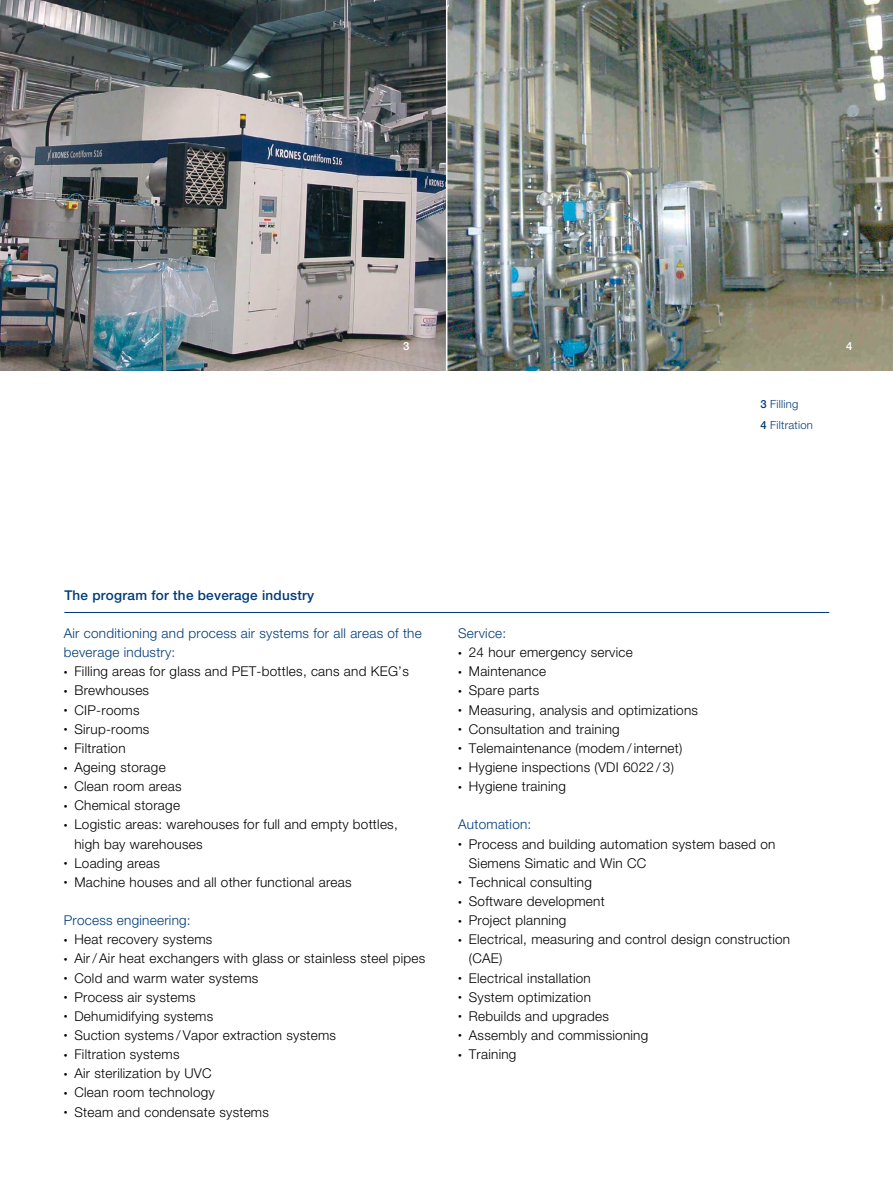
<style>
.page{position:relative;width:893px;height:1191px;background:#fff}
.page>*{position:absolute;margin:0;border:0;box-sizing:border-box;transform-origin:0 0}
.t1{font:300 13.5px/19.2px "Helvetica Neue LT Pro";letter-spacing:.02em;color:#000}
.t2{font:300 13.5px/19.2px "Helvetica Neue LT Pro";letter-spacing:.02em;color:#003b77}
.t3{font:500 13.5px "Helvetica Neue LT Pro";letter-spacing:.02em;color:#003b77}
.t4{font:300 11.25px/21.5px "Helvetica Neue LT Pro";letter-spacing:.02em;color:#003b77}
.t5{font:500 11.25px "Helvetica Neue LT Pro";color:#fff}
.s1{font-weight:500}
.s2{font-size:7.5px}
</style>
<div class="page">
<img style="left:0;top:0;width:893px;height:370px">
<hr style="left:446px;top:0;width:1px;height:378px;background:#fff">
<hr style="left:64px;top:612px;width:765px;height:1px;background:#003b77">
<p class="t5" style="left:403px;top:339px;width:8px">3</p>
<p class="t5" style="left:846px;top:339px;width:8px">4</p>
<p class="t4" style="left:760px;top:393px;width:54px"><span class="s1">3</span> Filling<br><span class="s1">4</span> Filtration</p>
<p class="t3" style="left:64px;top:587px;width:251px">The program for the beverage industry</p>
<p class="t2" style="left:64px;top:623px;width:360px">Air conditioning and process air systems for all areas of the beverage industry:</p>
<p class="t1" style="left:64px;top:661px;width:347px"><span class="s2">•</span> Filling areas for glass and PET-bottles, cans and KEG’s</p>
<p class="t1" style="left:64px;top:681px;width:87px"><span class="s2">•</span> Brewhouses</p>
<p class="t1" style="left:64px;top:700px;width:77px"><span class="s2">•</span> CIP-rooms</p>
<p class="t1" style="left:64px;top:719px;width:87px"><span class="s2">•</span> Sirup-rooms</p>
<p class="t1" style="left:64px;top:738px;width:63px"><span class="s2">•</span> Filtration</p>
<p class="t1" style="left:64px;top:757px;width:103px"><span class="s2">•</span> Ageing storage</p>
<p class="t1" style="left:64px;top:776px;width:119px"><span class="s2">•</span> Clean room areas</p>
<p class="t1" style="left:64px;top:795px;width:118px"><span class="s2">•</span> Chemical storage</p>
<p class="t1" style="left:74px;top:814px;width:325px;text-indent:-11px"><span class="s2">•</span> Logistic areas: warehouses for full and empty bottles, high bay warehouses</p>
<p class="t1" style="left:64px;top:853px;width:98px"><span class="s2">•</span> Loading areas</p>
<p class="t1" style="left:64px;top:872px;width:289px"><span class="s2">•</span> Machine houses and all other functional areas</p>
<p class="t2" style="left:64px;top:910px;width:128px">Process engineering:</p>
<p class="t1" style="left:64px;top:929px;width:150px"><span class="s2">•</span> Heat recovery systems</p>
<p class="t1" style="left:64px;top:948px;width:363px"><span class="s2">•</span> Air/ Air heat exchangers with glass or stainless steel pipes</p>
<p class="t1" style="left:64px;top:968px;width:196px"><span class="s2">•</span> Cold and warm water systems</p>
<p class="t1" style="left:64px;top:987px;width:133px"><span class="s2">•</span> Process air systems</p>
<p class="t1" style="left:64px;top:1006px;width:151px"><span class="s2">•</span> Dehumidifying systems</p>
<p class="t1" style="left:64px;top:1025px;width:274px"><span class="s2">•</span> Suction systems / Vapor extraction systems</p>
<p class="t1" style="left:64px;top:1044px;width:117px"><span class="s2">•</span> Filtration systems</p>
<p class="t1" style="left:64px;top:1063px;width:149px"><span class="s2">•</span> Air sterilization by UVC</p>
<p class="t1" style="left:64px;top:1082px;width:153px"><span class="s2">•</span> Clean room technology</p>
<p class="t1" style="left:64px;top:1101px;width:207px"><span class="s2">•</span> Steam and condensate systems</p>
<p class="t2" style="left:458px;top:623px;width:50px">Service:</p>
<p class="t1" style="left:458px;top:642px;width:176px"><span class="s2">•</span> 24 hour emergency service</p>
<p class="t1" style="left:458px;top:661px;width:89px"><span class="s2">•</span> Maintenance</p>
<p class="t1" style="left:458px;top:681px;width:83px"><span class="s2">•</span> Spare parts</p>
<p class="t1" style="left:458px;top:700px;width:241px"><span class="s2">•</span> Measuring, analysis and optimizations</p>
<p class="t1" style="left:458px;top:719px;width:163px"><span class="s2">•</span> Consultation and training</p>
<p class="t1" style="left:458px;top:738px;width:226px"><span class="s2">•</span> Telemaintenance (modem /internet)</p>
<p class="t1" style="left:458px;top:757px;width:217px"><span class="s2">•</span> Hygiene inspections (VDI 6022 / 3)</p>
<p class="t1" style="left:458px;top:776px;width:109px"><span class="s2">•</span> Hygiene training</p>
<p class="t2" style="left:458px;top:814px;width:75px">Automation:</p>
<p class="t1" style="left:469px;top:834px;width:308px;text-indent:-11px"><span class="s2">•</span> Process and building automation system based on<br>Siemens Simatic and Win CC</p>
<p class="t1" style="left:458px;top:872px;width:135px"><span class="s2">•</span> Technical consulting</p>
<p class="t1" style="left:458px;top:891px;width:148px"><span class="s2">•</span> Software development</p>
<p class="t1" style="left:458px;top:910px;width:110px"><span class="s2">•</span> Project planning</p>
<p class="t1" style="left:469px;top:929px;width:323px;text-indent:-11px"><span class="s2">•</span> Electrical, measuring and control design construction (CAE)</p>
<p class="t1" style="left:458px;top:968px;width:134px"><span class="s2">•</span> Electrical installation</p>
<p class="t1" style="left:458px;top:987px;width:134px"><span class="s2">•</span> System optimization</p>
<p class="t1" style="left:458px;top:1006px;width:152px"><span class="s2">•</span> Rebuilds and upgrades</p>
<p class="t1" style="left:458px;top:1025px;width:192px"><span class="s2">•</span> Assembly and commissioning</p>
<p class="t1" style="left:458px;top:1044px;width:60px"><span class="s2">•</span> Training</p>
</div>
